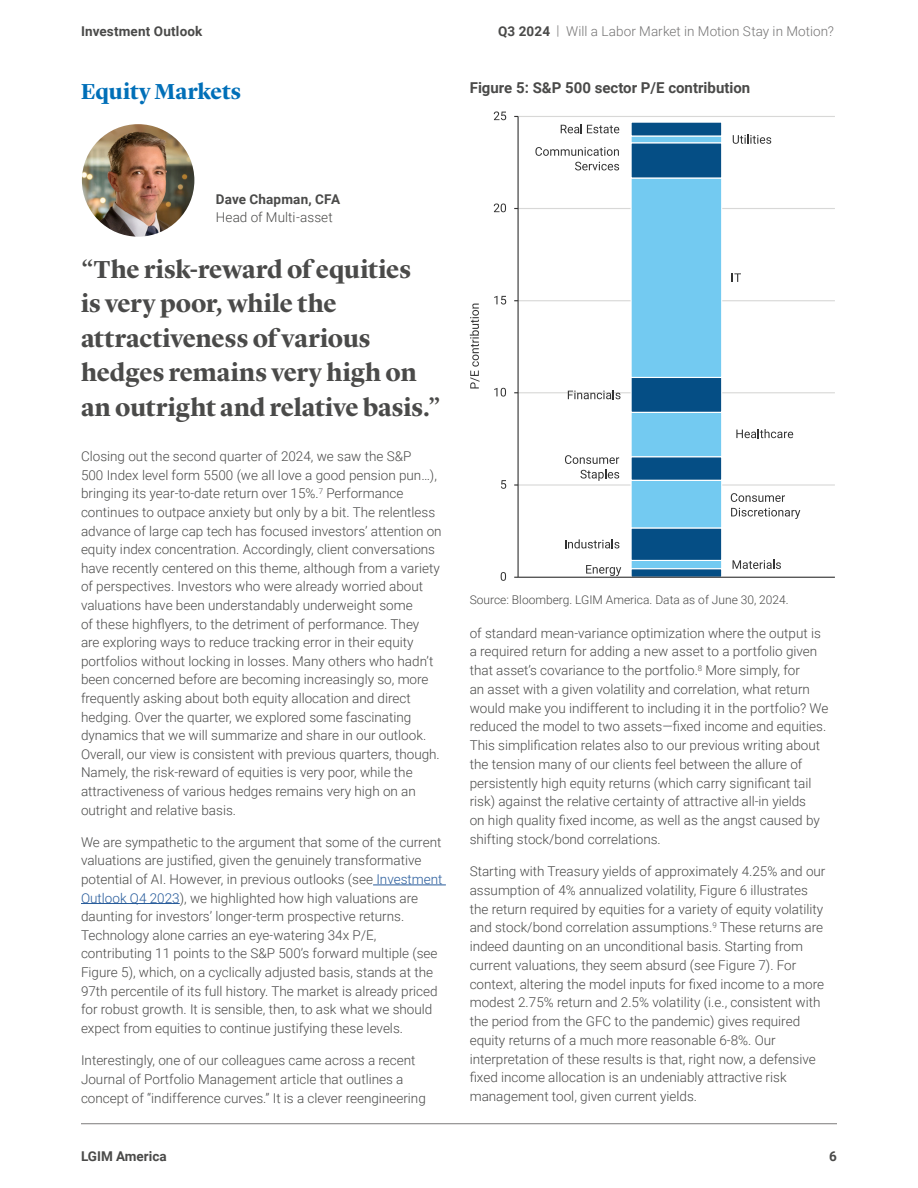
<style>
.page{position:relative;width:918px;height:1188px;background:#fff}
.page>*{position:absolute;margin:0;border:0;box-sizing:border-box;transform-origin:0 0}
.t1{font:700 25.5px/34.5px "Lyon Display";letter-spacing:-.005em;color:#4a4a49}
.t2{font:700 22.5px "Lyon Display";color:#006fb8}
.t3{font:700 15px "Roboto";color:#4a4a49}
.t4{font:300 13.5px/18.6px "Roboto";color:#4a4a49}
.t5{font:700 13.5px "Roboto";letter-spacing:.01em;color:#4a4a49}
.t6{font:300 13.5px "Roboto";letter-spacing:.005em;color:#757474}
.t7{font:300 12px "Roboto";color:#4a4a49}
.s1{font-weight:700;color:#4a4a49}
.s2{color:#275b9b}
</style>
<div class="page">
<hr style="left:81px;top:1123px;width:756px;height:1px;background:#7c7b7b">
<hr style="left:518px;top:484px;width:317px;height:2px;background:#d8d8d7">
<hr style="left:518px;top:392px;width:317px;height:1px;background:#d8d8d7">
<hr style="left:518px;top:300px;width:317px;height:1px;background:#d8d8d7">
<hr style="left:518px;top:208px;width:317px;height:1px;background:#d8d8d7">
<hr style="left:518px;top:116px;width:317px;height:1px;background:#d8d8d7">
<div style="left:631px;top:569px;width:91px;height:8px;background:#054e85"></div>
<div style="left:631px;top:560px;width:91px;height:9px;background:#73caf1"></div>
<div style="left:631px;top:560px;width:91px;height:9px;border:1px solid #fff"></div>
<div style="left:631px;top:528px;width:91px;height:32px;background:#054e85"></div>
<div style="left:631px;top:527px;width:91px;height:34px;border:1px solid #fff"></div>
<div style="left:631px;top:480px;width:91px;height:48px;background:#73caf1"></div>
<div style="left:631px;top:480px;width:91px;height:48px;border:1px solid #fff"></div>
<div style="left:631px;top:457px;width:91px;height:23px;background:#054e85"></div>
<div style="left:631px;top:456px;width:91px;height:25px;border:1px solid #fff"></div>
<div style="left:631px;top:412px;width:91px;height:45px;background:#73caf1"></div>
<div style="left:631px;top:412px;width:91px;height:45px;border:1px solid #fff"></div>
<div style="left:631px;top:377px;width:91px;height:35px;background:#054e85"></div>
<div style="left:631px;top:377px;width:91px;height:36px;border:1px solid #fff"></div>
<div style="left:631px;top:178px;width:91px;height:199px;background:#73caf1"></div>
<div style="left:631px;top:177px;width:91px;height:201px;border:1px solid #fff"></div>
<div style="left:631px;top:143px;width:91px;height:35px;background:#054e85"></div>
<div style="left:631px;top:142px;width:91px;height:37px;border:1px solid #fff"></div>
<div style="left:631px;top:136px;width:91px;height:7px;background:#73caf1"></div>
<div style="left:631px;top:135px;width:91px;height:8px;border:1px solid #fff"></div>
<div style="left:631px;top:122px;width:91px;height:14px;background:#054e85"></div>
<div style="left:631px;top:122px;width:91px;height:15px;border:1px solid #fff"></div>
<hr style="left:518px;top:116px;width:1px;height:461px;background:#333">
<svg style="left:586px;top:565px;width:35px;height:11px"></svg>
<svg style="left:733px;top:560px;width:48px;height:9px"></svg>
<svg style="left:565px;top:539px;width:54px;height:10px"></svg>
<svg style="left:731px;top:493px;width:54px;height:9px"></svg>
<svg style="left:731px;top:508px;width:69px;height:11px"></svg>
<svg style="left:565px;top:455px;width:54px;height:26px"></svg>
<svg style="left:736px;top:429px;width:57px;height:9px"></svg>
<svg style="left:568px;top:390px;width:53px;height:9px"></svg>
<svg style="left:732px;top:273px;width:9px;height:9px"></svg>
<svg style="left:535px;top:147px;width:84px;height:9px"></svg>
<svg style="left:575px;top:162px;width:44px;height:8px"></svg>
<svg style="left:733px;top:135px;width:38px;height:9px"></svg>
<svg style="left:561px;top:124px;width:58px;height:9px"></svg>
<svg style="left:501px;top:572px;width:5px;height:9px"></svg>
<svg style="left:501px;top:480px;width:5px;height:9px"></svg>
<svg style="left:494px;top:388px;width:12px;height:9px"></svg>
<svg style="left:494px;top:296px;width:12px;height:9px"></svg>
<svg style="left:494px;top:204px;width:12px;height:8px"></svg>
<svg style="left:494px;top:111px;width:12px;height:9px"></svg>
<svg style="left:470px;top:304px;width:10px;height:85px"></svg>
<hr style="left:518px;top:577px;width:317px;height:1px;background:#333">
<img style="left:82px;top:124px;width:112px;height:113px;border-radius:56px">
<hr style="left:373px;top:885px;width:73px;height:1px;background:#275b9b">
<hr style="left:81px;top:903px;width:99px;height:1px;background:#275b9b">
<p class="t5" style="left:81px;top:22px;width:123px">Investment Outlook</p>
<p class="t6" style="left:498px;top:22px;width:337px"><span class="s1">Q3 2024</span> | Will a Labor Market in Motion Stay in Motion?</p>
<h2 class="t2" style="left:81px;top:75px;width:162px">Equity Markets</h2>
<p class="t3" style="left:470px;top:77px;width:282px">Figure 5: S&amp;P 500 sector P/E contribution</p>
<p class="t5" style="left:216px;top:189px;width:126px">Dave Chapman, CFA</p>
<p class="t4" style="left:216px;top:208px;width:118px">Head of Multi-asset</p>
<h1 class="t1" style="left:81px;top:250px;width:361px">“The risk-reward of equities<br>is very poor, while the attractiveness of various hedges remains very high on an outright and relative basis.”</h1>
<p class="t4" style="left:81px;top:447px;width:362px">Closing out the second quarter of 2024, we saw the S&amp;P<br>500 Index level form 5500 (we all love a good pension pun…), bringing its year-to-date return over 15%.<sup>7</sup> Performance continues to outpace anxiety but only by a bit. The relentless advance of large cap tech has focused investors’ attention on equity index concentration. Accordingly, client conversations have recently centered on this theme, although from a variety of perspectives. Investors who were already worried about valuations have been understandably underweight some<br>of these highflyers, to the detriment of performance. They<br>are exploring ways to reduce tracking error in their equity portfolios without locking in losses. Many others who hadn’t been concerned before are becoming increasingly so, more frequently asking about both equity allocation and direct hedging. Over the quarter, we explored some fascinating dynamics that we will summarize and share in our outlook.<br>Overall, our view is consistent with previous quarters, though.<br>Namely, the risk-reward of equities is very poor, while the attractiveness of various hedges remains very high on an outright and relative basis.</p>
<p class="t4" style="left:81px;top:832px;width:363px">We are sympathetic to the argument that some of the current valuations are justified, given the genuinely transformative potential of AI. However, in previous outlooks (see <span class="s2">Investment Outlook Q4 2023</span>), we highlighted how high valuations are daunting for investors’ longer-term prospective returns.<br>Technology alone carries an eye-watering 34x P/E, contributing 11 points to the S&amp;P 500’s forward multiple (see Figure 5), which, on a cyclically adjusted basis, stands at the 97th percentile of its full history. The market is already priced for robust growth. It is sensible, then, to ask what we should expect from equities to continue justifying these levels.</p>
<p class="t4" style="left:81px;top:1050px;width:346px">Interestingly, one of our colleagues came across a recent<br>Journal of Portfolio Management article that outlines a concept of “indifference curves.” It is a clever reengineering</p>
<p class="t7" style="left:470px;top:591px;width:320px">Source: Bloomberg. LGIM America. Data as of June 30, 2024.</p>
<p class="t4" style="left:470px;top:623px;width:360px">of standard mean-variance optimization where the output is a required return for adding a new asset to a portfolio given that asset’s covariance to the portfolio.<sup>8</sup> More simply, for<br>an asset with a given volatility and correlation, what return would make you indifferent to including it in the portfolio? We reduced the model to two assets—fixed income and equities.<br>This simplification relates also to our previous writing about the tension many of our clients feel between the allure of persistently high equity returns (which carry significant tail risk) against the relative certainty of attractive all-in yields<br>on high quality fixed income, as well as the angst caused by shifting stock/bond correlations.</p>
<p class="t4" style="left:470px;top:861px;width:357px">Starting with Treasury yields of approximately 4.25% and our assumption of 4% annualized volatility, Figure 6 illustrates the return required by equities for a variety of equity volatility and stock/bond correlation assumptions.<sup>9</sup> These returns are indeed daunting on an unconditional basis. Starting from current valuations, they seem absurd (see Figure 7). For context, altering the model inputs for fixed income to a more modest 2.75% return and 2.5% volatility (i.e., consistent with the period from the GFC to the pandemic) gives required equity returns of a much more reasonable 6-8%. Our interpretation of these results is that, right now, a defensive fixed income allocation is an undeniably attractive risk management tool, given current yields.</p>
<p class="t5" style="left:81px;top:1147px;width:87px">LGIM America</p>
<p class="t5" style="left:829px;top:1147px;width:9px">6</p>
</div>
